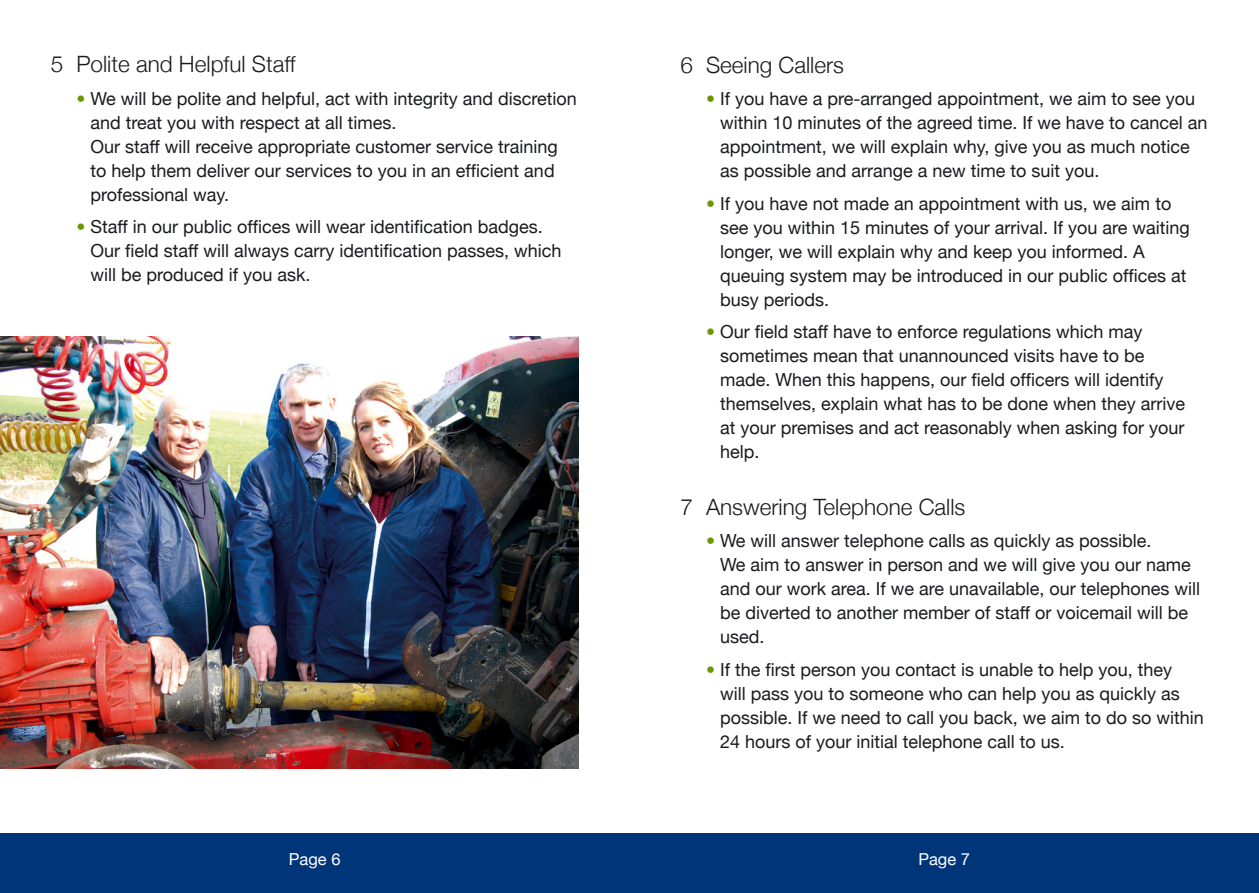
<style>
.page{position:relative;width:1259px;height:893px;background:#fff}
.page>*{position:absolute;margin:0;border:0;box-sizing:border-box;transform-origin:0 0}
.t1{font:300 22.5px "Helvetica Neue";color:#1a1b1f}
.t2{font:18px/24px "Helvetica Neue";color:#1a1b1f}
.t3{font:16.5px "Helvetica Neue";color:#fff}
.s1{color:#6b9601}
</style>
<div class="page">
<div style="left:0;top:833px;width:1259px;height:60px;background:#00357a"></div>
<img style="left:0;top:337px;width:578px;height:431px">
<p class="t1" style="left:51px;top:50px;width:246px">5 Polite and Helpful Staff</p>
<p class="t2" style="left:90px;top:86px;width:488px;text-indent:-14px"><span class="s1">•</span> We will be polite and helpful, act with integrity and discretion and treat you with respect at all times.<br>Our staff will receive appropriate customer service training to help them deliver our services to you in an efficient and professional way.</p>
<p class="t2" style="left:90px;top:214px;width:472px;text-indent:-14px"><span class="s1">•</span> Staff in our public offices will wear identification badges.<br>Our field staff will always carry identification passes, which will be produced if you ask.</p>
<p class="t1" style="left:680px;top:51px;width:165px">6 Seeing Callers</p>
<p class="t2" style="left:720px;top:87px;width:489px;text-indent:-14px"><span class="s1">•</span> If you have a pre-arranged appointment, we aim to see you within 10 minutes of the agreed time. If we have to cancel an appointment, we will explain why, give you as much notice as possible and arrange a new time to suit you.</p>
<p class="t2" style="left:720px;top:191px;width:471px;text-indent:-14px"><span class="s1">•</span> If you have not made an appointment with us, we aim to see you within 15 minutes of your arrival. If you are waiting longer, we will explain why and keep you informed. A queuing system may be introduced in our public offices at busy periods.</p>
<p class="t2" style="left:720px;top:320px;width:467px;text-indent:-14px"><span class="s1">•</span> Our field staff have to enforce regulations which may sometimes mean that unannounced visits have to be made. When this happens, our field officers will identify themselves, explain what has to be done when they arrive at your premises and act reasonably when asking for your help.</p>
<p class="t1" style="left:680px;top:493px;width:286px">7 Answering Telephone Calls</p>
<p class="t2" style="left:720px;top:529px;width:482px;text-indent:-14px"><span class="s1">•</span> We will answer telephone calls as quickly as possible.<br>We aim to answer in person and we will give you our name and our work area. If we are unavailable, our telephones will be diverted to another member of staff or voicemail will be used.</p>
<p class="t2" style="left:720px;top:657px;width:485px;text-indent:-14px"><span class="s1">•</span> If the first person you contact is unable to help you, they<br>will pass you to someone who can help you as quickly as possible. If we need to call you back, we aim to do so within 24 hours of your initial telephone call to us.</p>
<p class="t3" style="left:289px;top:849px;width:53px">Page 6</p>
<p class="t3" style="left:918px;top:849px;width:53px">Page 7</p>
</div>
